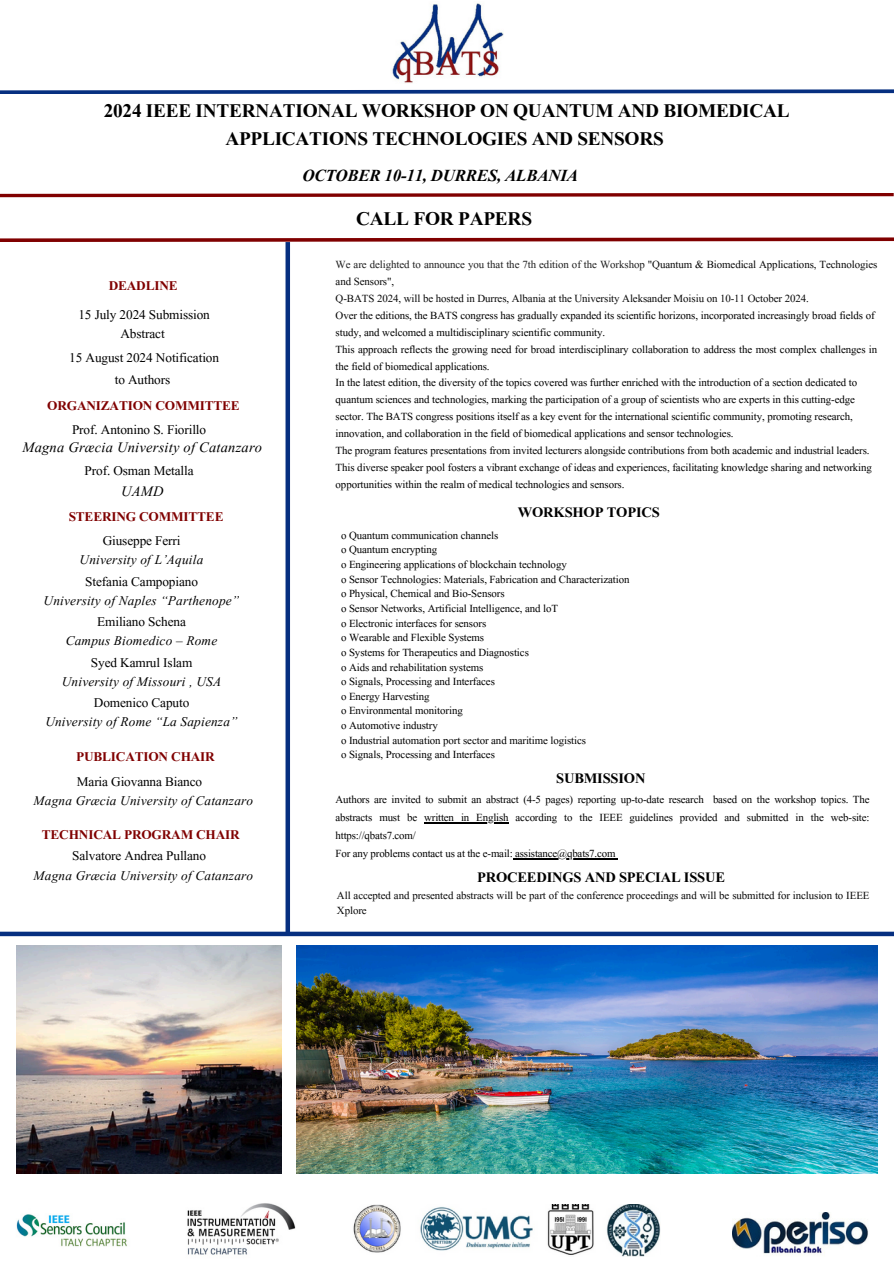
<style>
.page{position:relative;width:894px;height:1264px;background:#fff}
.page>*{position:absolute;margin:0;border:0;box-sizing:border-box;transform-origin:0 0}
.t1{font:700 24px/28.2px "Aparajita";letter-spacing:-.01em;color:#000;text-align:center}
.t2{font:italic 700 21px "Aparajita";letter-spacing:-.01em;color:#000}
.t3{font:700 18px "Aparajita";letter-spacing:-.01em;color:#000}
.t4{font:italic 18px "Aparajita";letter-spacing:.015em;color:#000}
.t5{font:16.5px/19.2px "Aparajita";letter-spacing:-.005em;color:#000;text-align:center}
.t6{font:italic 16.5px "Aparajita";letter-spacing:.015em;color:#000}
.t7{font:700 16.5px "Aparajita";letter-spacing:-.01em;color:#800000}
.t8{font:13.5px/16.8px "Aparajita";letter-spacing:-.005em;color:#000}
.t9{font:13.5px/14.7px "Aparajita";letter-spacing:-.005em;color:#090909}
.t10{font:13.5px/16.8px "Aparajita";letter-spacing:-.005em;color:#1f1f1f}
.s1{color:#090909}
</style>
<div class="page">
<img style="left:353px;top:1204px;width:307px;height:52px">
<img style="left:391px;top:3px;width:112px;height:80px">
<svg style="left:0;top:193px;width:893px;height:4px;background:#942a2a"></svg>
<svg style="left:0;top:237px;width:893px;height:5px;background:#a34848"></svg>
<div style="left:285px;top:242px;width:5px;height:691px;background:#062f80"></div>
<img style="left:732px;top:1212px;width:136px;height:44px">
<svg style="left:0;top:89px;width:893px;height:5px;background:#4664a0"></svg>
<img style="left:16px;top:1214px;width:111px;height:33px">
<img style="left:187px;top:1203px;width:109px;height:52px">
<div style="left:0;top:931px;width:893px;height:5px;background:#062f80"></div>
<img style="left:297px;top:945px;width:579px;height:228px">
<img style="left:16px;top:945px;width:265px;height:228px">
<hr style="left:424px;top:822px;width:84px;height:1px;background:#000">
<hr style="left:512px;top:858px;width:103px;height:1px;background:#000">
<p class="t1" style="left:104px;top:99px;width:687px">2024 IEEE INTERNATIONAL WORKSHOP ON QUANTUM AND BIOMEDICAL<br>APPLICATIONS TECHNOLOGIES AND SENSORS</p>
<p class="t2" style="left:302px;top:165px;width:277px">OCTOBER 10-11, DURRES, ALBANIA</p>
<p class="t7" style="left:109px;top:277px;width:70px">DEADLINE</p>
<h3 class="t5" style="left:78px;top:306px;width:133px">15 July 2024 Submission<br>Abstract</h3>
<h4 class="t5" style="left:69px;top:349px;width:151px;line-height:21.3px">15 August 2024 Notification to Authors</h4>
<h4 class="t7" style="left:47px;top:397px;width:194px">ORGANIZATION COMMITTEE</h4>
<h4 class="t5" style="left:72px;top:422px;width:136px">Prof. Antonino S. Fiorillo</h4>
<h4 class="t5" style="left:85px;top:462px;width:110px">Prof. Osman Metalla</h4>
<h3 class="t4" style="left:22px;top:438px;width:241px">Magna Græcia University of Catanzaro</h3>
<h3 class="t4" style="left:121px;top:482px;width:44px">UAMD</h3>
<h4 class="t7" style="left:69px;top:508px;width:156px">STEERING COMMITTEE</h4>
<p class="t5" style="left:103px;top:533px;width:79px">Giuseppe Ferri</p>
<p class="t5" style="left:85px;top:573px;width:114px">Stefania Campopiano</p>
<p class="t5" style="left:97px;top:614px;width:90px">Emiliano Schena</p>
<p class="t5" style="left:91px;top:654px;width:103px">Syed Kamrul Islam</p>
<p class="t5" style="left:94px;top:695px;width:97px">Domenico Caputo</p>
<p class="t6" style="left:80px;top:551px;width:125px">University of L’Aquila</p>
<p class="t6" style="left:44px;top:592px;width:197px">University of Naples “Parthenope”</p>
<p class="t6" style="left:66px;top:632px;width:153px">Campus Biomedico – Rome</p>
<p class="t6" style="left:62px;top:673px;width:161px">University of Missouri , USA</p>
<p class="t6" style="left:45px;top:713px;width:194px">University of Rome “La Sapienza”</p>
<h4 class="t7" style="left:76px;top:748px;width:140px">PUBLICATION CHAIR</h4>
<h4 class="t5" style="left:77px;top:773px;width:127px">Maria Giovanna Bianco</h4>
<h3 class="t6" style="left:34px;top:792px;width:221px">Magna Græcia University of Catanzaro</h3>
<p class="t7" style="left:42px;top:826px;width:199px">TECHNICAL PROGRAM CHAIR</p>
<p class="t5" style="left:72px;top:848px;width:135px">Salvatore Andrea Pullano</p>
<p class="t6" style="left:34px;top:867px;width:221px">Magna Græcia University of Catanzaro</p>
<p class="t1" style="left:356px;top:207px;width:177px">CALL FOR PAPERS</p>
<p class="t10" style="left:335px;top:257px;width:543px">We are delighted to announce you that the 7th edition of the Workshop <span class="s1">"Quantum &amp; Biomedical Applications, Technologies and Sensors",</span></p>
<p class="t9" style="left:335px;top:292px;width:474px">Q-BATS 2024, will be hosted in Durres, Albania at the University Aleksander Moisiu on 10-11 October 2024.</p>
<p class="t8" style="left:335px;top:308px;width:540px">Over the editions, the BATS congress has gradually expanded its scientific horizons, incorporated increasingly broad fields of study, and welcomed a multidisciplinary scientific community.</p>
<h3 class="t8" style="left:335px;top:342px;width:543px">This approach reflects the growing need for broad interdisciplinary collaboration to address the most complex challenges in the field of biomedical applications.</h3>
<h4 class="t8" style="left:335px;top:376px;width:523px">In the latest edition, the diversity of the topics covered was further enriched with the introduction of a section dedicated to quantum sciences and technologies, marking the participation of a group of scientists who are experts in this cutting-edge sector. The BATS congress positions itself as a key event for the international scientific community, promoting research, innovation, and collaboration in the field of biomedical applications and sensor technologies.</h4>
<h4 class="t8" style="left:335px;top:443px;width:537px">The program features presentations from invited lecturers alongside contributions from both academic and industrial leaders.<br>This diverse speaker pool fosters a vibrant exchange of ideas and experiences, facilitating knowledge sharing and networking opportunities within the realm of medical technologies and sensors.</h4>
<p class="t3" style="left:518px;top:503px;width:143px">WORKSHOP TOPICS</p>
<h3 class="t8" style="left:341px;top:528px;width:159px">o Quantum communication channels</h3>
<h4 class="t8" style="left:341px;top:543px;width:98px">o Quantum encrypting</h4>
<h4 class="t8" style="left:341px;top:557px;width:227px">o Engineering applications of blockchain technology</h4>
<h3 class="t8" style="left:341px;top:572px;width:290px">o Sensor Technologies: Materials, Fabrication and Characterization</h3>
<h3 class="t8" style="left:341px;top:586px;width:165px">o Physical, Chemical and Bio-Sensors</h3>
<p class="t8" style="left:341px;top:601px;width:218px">o Sensor Networks, Artificial Intelligence, and loT</p>
<p class="t8" style="left:341px;top:616px;width:147px">o Electronic interfaces for sensors</p>
<p class="t8" style="left:341px;top:630px;width:145px">o Wearable and Flexible Systems</p>
<p class="t8" style="left:341px;top:645px;width:189px">o Systems for Therapeutics and Diagnostics</p>
<p class="t8" style="left:341px;top:660px;width:144px">o Aids and rehabilitation systems</p>
<p class="t8" style="left:341px;top:674px;width:155px">o Signals, Processing and Interfaces</p>
<p class="t8" style="left:341px;top:689px;width:90px">o Energy Harvesting</p>
<p class="t8" style="left:341px;top:703px;width:123px">o Environmental monitoring</p>
<p class="t8" style="left:341px;top:718px;width:98px">o Automotive industry</p>
<p class="t8" style="left:341px;top:733px;width:246px">o Industrial automation port sector and maritime logistics</p>
<p class="t8" style="left:341px;top:747px;width:155px">o Signals, Processing and Interfaces</p>
<p class="t3" style="left:556px;top:769px;width:91px">SUBMISSION</p>
<p class="t8" style="left:335px;top:792px;width:535px;line-height:18px">Authors are invited to submit an abstract (4-5 pages) reporting up-to-date research based on the workshop topics. The abstracts must be</p>
<p class="t8" style="left:424px;top:810px;width:447px">written in English according to the IEEE guidelines provided and submitted in the web-site:</p>
<p class="t8" style="left:335px;top:828px;width:281px;line-height:18px">https://qbats7.com/<br>For any problems contact us at the e-mail: assistance@qbats7.com</p>
<p class="t3" style="left:477px;top:868px;width:249px">PROCEEDINGS AND SPECIAL ISSUE</p>
<p class="t9" style="left:337px;top:889px;width:534px">All accepted and presented abstracts will be part of the conference proceedings and will be submitted for inclusion to IEEE<br>Xplore</p>
</div>
